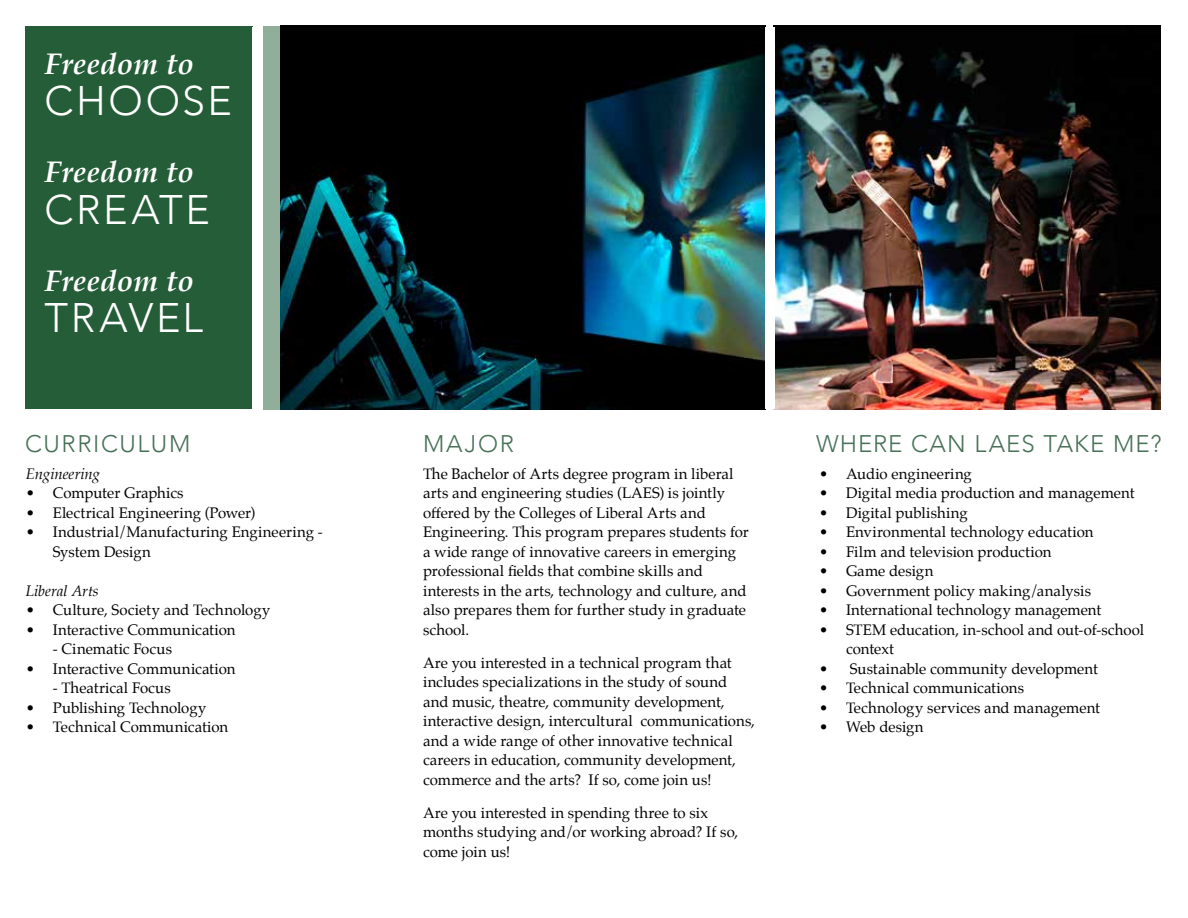
<style>
.page{position:relative;width:1188px;height:918px;background:#fff}
.page>*{position:absolute;margin:0;border:0;box-sizing:border-box;transform-origin:0 0}
.t1{font:300 41.25px "Avenir";letter-spacing:.065em;color:#fff}
.t2{font:italic 700 29.7px "Palatino";letter-spacing:.01em;color:#fff}
.t3{font:300 24px "Avenir";letter-spacing:.06em;color:#487157}
.t4{font:15px/19.5px "Palatino";color:#000}
.t5{font:italic 15px "Palatino";color:#000}
</style>
<div class="page">
<div style="left:25px;top:26px;width:228px;height:383px;background:#245d38"></div>
<img style="left:280px;top:26px;width:485px;height:383px">
<div style="left:263px;top:26px;width:17px;height:383px;background:#91ae9b"></div>
<img style="left:774px;top:26px;width:387px;height:383px">
<h2 class="t2" style="left:45px;top:39px;width:151px">Freedom to</h2>
<h1 class="t1" style="left:45px;top:76px;width:189px">CHOOSE</h1>
<h2 class="t2" style="left:45px;top:148px;width:151px">Freedom to</h2>
<h1 class="t1" style="left:45px;top:185px;width:167px">CREATE</h1>
<h2 class="t2" style="left:45px;top:256px;width:151px">Freedom to</h2>
<h1 class="t1" style="left:45px;top:294px;width:160px">TRAVEL</h1>
<h3 class="t3" style="left:25px;top:429px;width:167px">CURRICULUM</h3>
<p class="t5" style="left:26px;top:461px;width:76px">Engineering</p>
<p class="t4" style="left:26px;top:483px;width:159px">• Computer Graphics</p>
<p class="t4" style="left:26px;top:503px;width:231px">• Electrical Engineering (Power)</p>
<p class="t4" style="left:53px;top:522px;width:271px;text-indent:-27px">• Industrial/Manufacturing Engineering -<br>System Design</p>
<p class="t5" style="left:26px;top:578px;width:74px">Liberal Arts</p>
<p class="t4" style="left:26px;top:600px;width:246px">• Culture, Society and Technology</p>
<p class="t4" style="left:26px;top:620px;width:211px">• Interactive Communication</p>
<p class="t4" style="left:53px;top:639px;width:121px">- Cinematic Focus</p>
<p class="t4" style="left:26px;top:659px;width:211px">• Interactive Communication</p>
<p class="t4" style="left:53px;top:678px;width:119px">- Theatrical Focus</p>
<p class="t4" style="left:26px;top:698px;width:182px">• Publishing Technology</p>
<p class="t4" style="left:26px;top:717px;width:204px">• Technical Communication</p>
<h3 class="t3" style="left:423px;top:429px;width:93px">MAJOR</h3>
<p class="t4" style="left:423px;top:464px;width:327px">The Bachelor of Arts degree program in liberal arts and engineering studies (LAES) is jointly offered by the Colleges of Liberal Arts and Engineering. This program prepares students for a wide range of innovative careers in emerging professional fields that combine skills and interests in the arts, technology and culture, and also prepares them for further study in graduate school.</p>
<p class="t4" style="left:423px;top:653px;width:333px">Are you interested in a technical program that includes specializations in the study of sound and music, theatre, community development, interactive design, intercultural communications, and a wide range of other innovative technical careers in education, community development, commerce and the arts? If so, come join us!</p>
<p class="t4" style="left:423px;top:803px;width:317px">Are you interested in spending three to six months studying and/or working abroad? If so, come join us!</p>
<h3 class="t3" style="left:816px;top:429px;width:347px">WHERE CAN LAES TAKE ME?</h3>
<p class="t4" style="left:819px;top:464px;width:154px">• Audio engineering</p>
<p class="t4" style="left:819px;top:483px;width:317px">• Digital media production and management</p>
<p class="t4" style="left:819px;top:503px;width:150px">• Digital publishing</p>
<p class="t4" style="left:819px;top:522px;width:276px">• Environmental technology education</p>
<p class="t4" style="left:819px;top:542px;width:234px">• Film and television production</p>
<p class="t4" style="left:819px;top:561px;width:116px">• Game design</p>
<p class="t4" style="left:819px;top:581px;width:274px">• Government policy making/analysis</p>
<p class="t4" style="left:819px;top:600px;width:284px">• International technology management</p>
<p class="t4" style="left:846px;top:620px;width:300px;text-indent:-27px">• STEM education, in-school and out-of-school context</p>
<p class="t4" style="left:819px;top:659px;width:280px">• Sustainable community development</p>
<p class="t4" style="left:819px;top:678px;width:207px">• Technical communications</p>
<p class="t4" style="left:819px;top:698px;width:283px">• Technology services and management</p>
<p class="t4" style="left:819px;top:717px;width:106px">• Web design</p>
</div>
